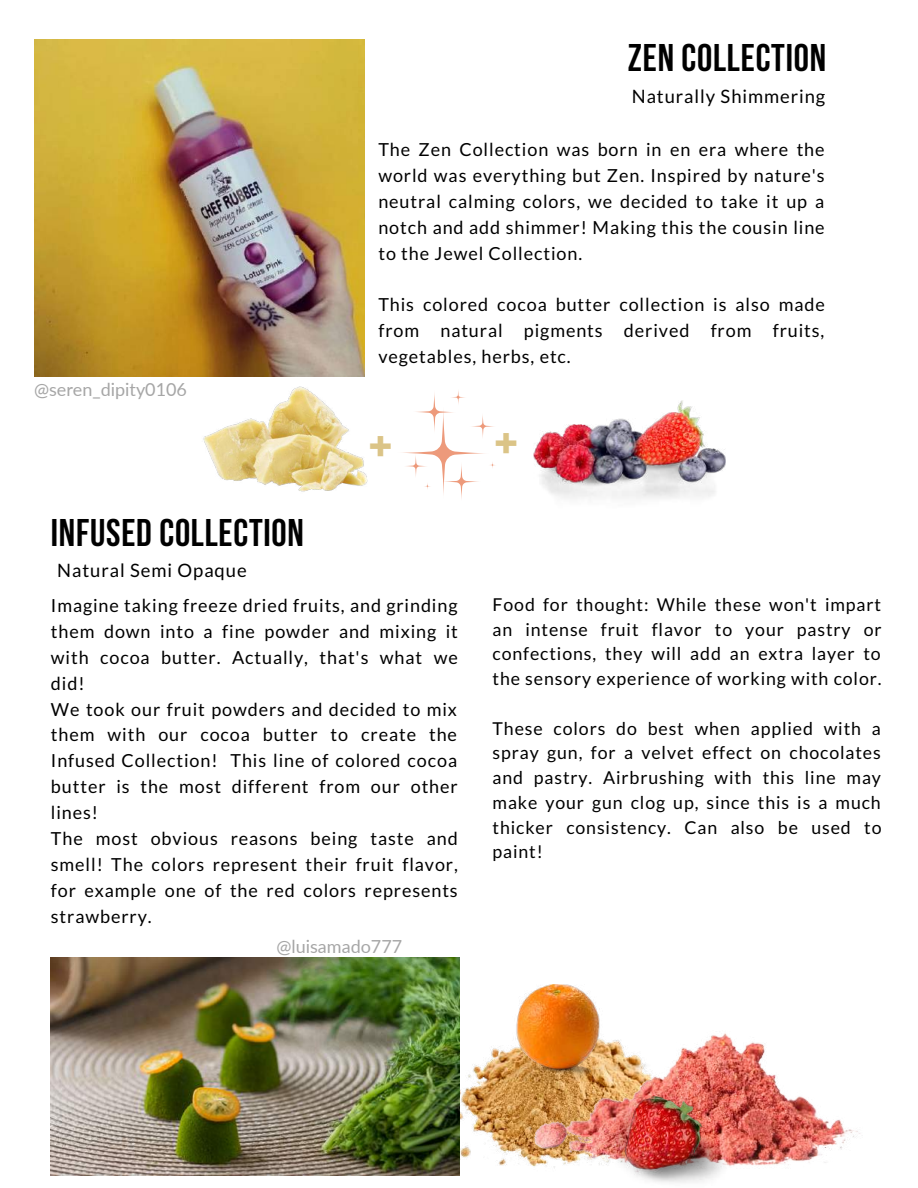
<style>
.page{position:relative;width:918px;height:1188px;background:#fff}
.page>*{position:absolute;margin:0;border:0;box-sizing:border-box;transform-origin:0 0}
.t1{font:800 41.55px "Open Sans";color:#dbc487}
.t2{font:700 38.4px "Bebas Neue";letter-spacing:.02em;color:#000}
.t3{font:18.45px "Lato";letter-spacing:.05em;color:#000}
.t4{font:18px/25.8px "Lato";letter-spacing:.05em;color:#000;text-align:justify}
.t5{font:18px "Lato";color:#a6a6a6}
.t6{font:17.7px/24.8px "Lato";letter-spacing:.05em;color:#000;text-align:justify}
</style>
<div class="page">
<img style="left:34px;top:39px;width:331px;height:338px">
<svg style="left:403px;top:391px;width:92px;height:108px"></svg>
<img style="left:203px;top:386px;width:165px;height:106px">
<img style="left:534px;top:400px;width:192px;height:99px">
<img style="left:448px;top:1022px;width:37px;height:154px">
<img style="left:485px;top:1033px;width:375px;height:135px">
<img style="left:500px;top:984px;width:152px;height:101px">
<img style="left:602px;top:1096px;width:130px;height:87px">
<img style="left:51px;top:957px;width:408px;height:218px">
<p class="t5" style="left:34px;top:379px;width:155px">@seren_dipity0106</p>
<h2 class="t2" style="left:628px;top:42px;width:200px">ZEN COLLECTION</h2>
<p class="t3" style="left:632px;top:85px;width:195px">Naturally Shimmering</p>
<p class="t4" style="left:378px;top:136px;width:448px">The Zen Collection was born in en era where the world was everything but Zen. Inspired by nature's neutral calming colors, we decided to take it up a notch and add shimmer! Making this the cousin line to the Jewel Collection.</p>
<p class="t4" style="left:378px;top:292px;width:448px">This colored cocoa butter collection is also made from natural pigments derived from fruits, vegetables, herbs, etc.</p>
<h1 class="t1" style="left:369px;top:416px;width:25px">+</h1>
<h1 class="t1" style="left:494px;top:414px;width:25px">+</h1>
<h2 class="t2" style="left:51px;top:517px;width:255px">INFUSED COLLECTION</h2>
<p class="t3" style="left:57px;top:559px;width:191px">Natural Semi Opaque</p>
<p class="t4" style="left:51px;top:592px;width:409px;text-align:left">Imagine taking freeze dried fruits, and grinding them down into a fine powder and mixing it with cocoa butter. Actually, that's what we did!<br>We took our fruit powders and decided to mix them with our cocoa butter to create the Infused Collection! This line of colored cocoa butter is the most different from our other lines!<br>The most obvious reasons being taste and smell! The colors represent their fruit flavor, for example one of the red colors represents strawberry.</p>
<p class="t5" style="left:277px;top:936px;width:127px">@luisamado777</p>
<p class="t6" style="left:493px;top:592px;width:391px">Food for thought: While these won't impart an intense fruit flavor to your pastry or confections, they will add an extra layer to the sensory experience of working with color.</p>
<p class="t6" style="left:493px;top:716px;width:391px">These colors do best when applied with a spray gun, for a velvet effect on chocolates and pastry. Airbrushing with this line may make your gun clog up, since this is a much thicker consistency. Can also be used to paint!</p>
</div>
